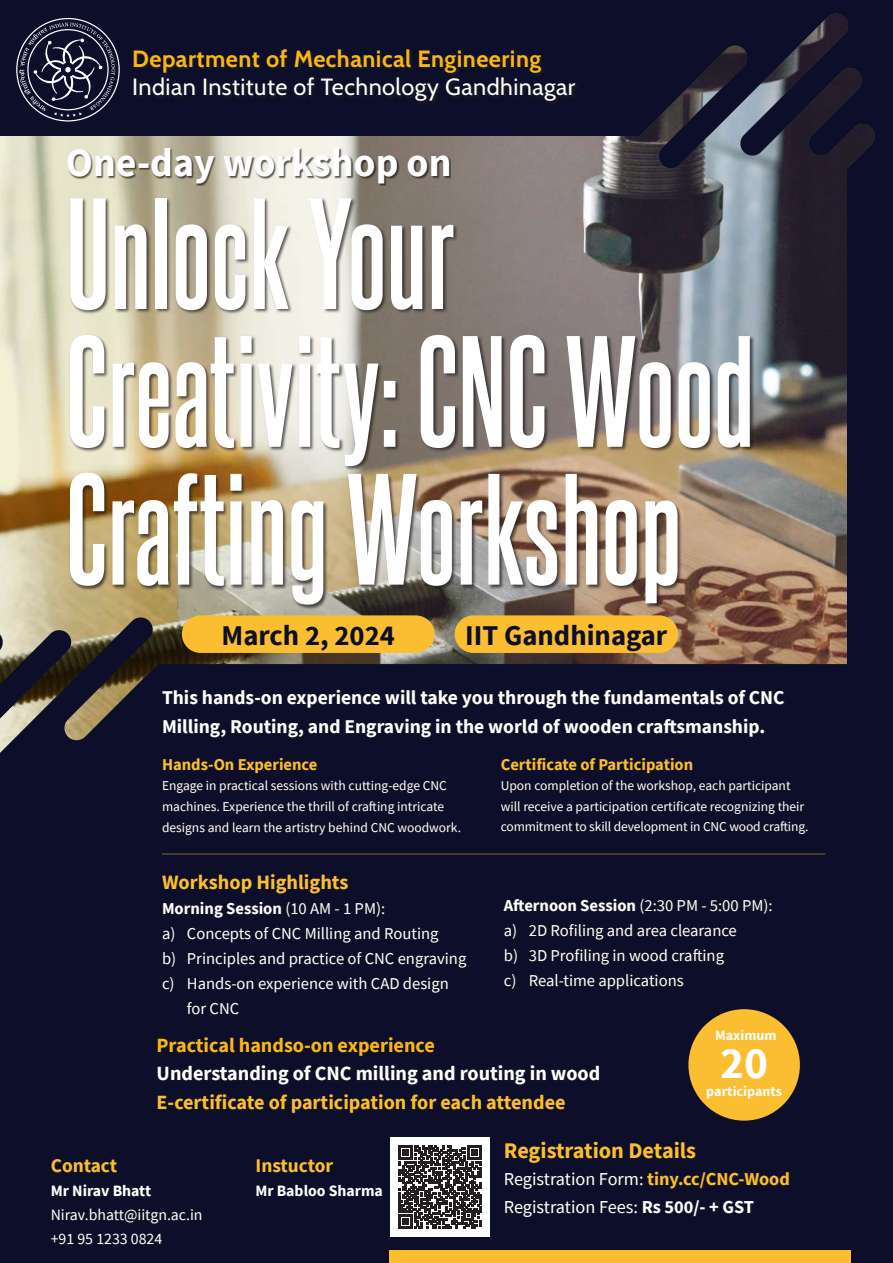
<style>
.page{position:relative;width:893px;height:1263px;background:#0d0e29}
.page>*{position:absolute;margin:0;border:0;box-sizing:border-box;transform-origin:0 0}
.t1{font:700 134.55px/137.9px "Steelfish Rg";color:#fff}
.t2{font:700 45.45px "Source Sans Pro";color:#fff}
.t3{font:700 39.9px "Source Sans Pro";color:#fff}
.t4{font:700 28.65px "Source Sans Pro";color:#0d0e29}
.t5{font:23.4px "Cabin";letter-spacing:.02em;color:#fff}
.t6{font:700 23.4px "Cabin";letter-spacing:.02em;color:#f9b716}
.t7{font:700 22.35px "Source Sans Pro";color:#fbbe31}
.t8{font:700 20.25px "Source Sans Pro";color:#fbbe31}
.t9{font:700 20.1px "Source Sans Pro";color:#fbbe31}
.t10{font:700 20.1px "Source Sans Pro";color:#fff}
.t11{font:700 20.1px "Source Sans Pro";color:#f9b716}
.t12{font:700 19.5px/28.5px "Source Sans Pro";color:#fff}
.t13{font:700 19.35px "Source Sans Pro";color:#fbbe31}
.t14{font:18.15px/27.6px "Source Sans Pro";color:#fff}
.t15{font:16.65px/25px "Source Sans Pro";color:#fff}
.t16{font:700 16.65px "Source Sans Pro";color:#fff}
.t17{font:700 16.5px "Source Sans Pro";color:#fbbe31}
.t18{font:15.75px/23.9px "Source Sans Pro";color:#fff}
.t19{font:700 15.75px "Source Sans Pro";color:#fff}
.t20{font:700 14.1px "Source Sans Pro";color:#fff}
.t21{font:13.5px/21px "Source Sans Pro";color:#fff}
.s1{font-weight:400}
.s2{font-weight:700}
.s3{font-weight:700;color:#fbbe31}
</style>
<div class="page">
<img style="left:0;top:13px;width:875px;height:740px">
<div style="left:69px;top:198px;width:686px;height:412px;background:#231f20;opacity:.75"></div>
<div style="left:162px;top:690px;width:624px;height:48px;background:#231f20;opacity:.75"></div>
<div style="left:158px;top:1037px;width:442px;height:77px;background:#231f20;opacity:.75"></div>
<div style="left:506px;top:1141px;width:284px;height:76px;background:#231f20;opacity:.75"></div>
<div style="left:68px;top:148px;width:383px;height:38px;background:#231f20;opacity:.75"></div>
<div style="left:134px;top:49px;width:445px;height:56px;background:#0d0e28"></div>
<svg style="left:16px;top:18px;width:104px;height:104px"></svg>
<div style="left:390px;top:1251px;width:461px;height:12px;background:#fbbe31"></div>
<hr style="left:162px;top:854px;width:663px;height:1px;background:#fbbe31">
<div style="left:182px;top:615px;width:253px;height:38px;background:#fbbe31;border-radius:19px"></div>
<div style="left:455px;top:615px;width:223px;height:38px;background:#fbbe31;border-radius:19px"></div>
<div style="left:390px;top:1137px;width:100px;height:100px;background:#fff"></div>
<svg style="left:398px;top:1145px;width:84px;height:84px"></svg>
<div style="left:688px;top:1009px;width:112px;height:112px;background:#fbbe31;border-radius:50%"></div>
<h3 class="t6" style="left:132px;top:45px;width:410px">Department of Mechanical Engineering</h3>
<h3 class="t5" style="left:132px;top:73px;width:445px">Indian Institute of Technology Gandhinagar</h3>
<h3 class="t3" style="left:66px;top:136px;width:387px">One-day workshop on</h3>
<h1 class="t1" style="left:66px;top:181px;width:690px">Unlock Your<br>Creativity: CNC Wood<br>Crafting Workshop</h1>
<h3 class="t4" style="left:222px;top:616px;width:175px">March 2, 2024</h3>
<h3 class="t4" style="left:465px;top:616px;width:204px">IIT Gandhinagar</h3>
<h3 class="t12" style="left:162px;top:683px;width:624px">This hands-on experience will take you through the fundamentals of CNC<br>Milling, Routing, and Engraving in the world of wooden craftsmanship.</h3>
<p class="t17" style="left:162px;top:753px;width:157px">Hands-On Experience</p>
<p class="t21" style="left:162px;top:775px;width:301px">Engage in practical sessions with cutting-edge CNC machines. Experience the thrill of crafting intricate designs and learn the artistry behind CNC woodwork.</p>
<p class="t17" style="left:501px;top:753px;width:194px">Certificate of Participation</p>
<p class="t21" style="left:501px;top:775px;width:309px;line-height:20.4px">Upon completion of the workshop, each participant will receive a participation certificate recognizing their commitment to skill development in CNC wood crafting.</p>
<h3 class="t8" style="left:162px;top:868px;width:188px">Workshop Highlights</h3>
<p class="t16" style="left:162px;top:897px;width:225px">Morning Session <span class="s1">(10 AM - 1 PM):</span></p>
<p class="t15" style="left:162px;top:921px;width:278px">a) Concepts of CNC Milling and Routing</p>
<p class="t15" style="left:162px;top:946px;width:306px">b) Principles and practice of CNC engraving</p>
<p class="t15" style="left:162px;top:971px;width:288px">c) Hands-on experience with CAD design</p>
<p class="t15" style="left:187px;top:996px;width:54px">for CNC</p>
<p class="t15" style="left:504px;top:893px;width:270px"><span class="s2">Afternoon Session</span> (2:30 PM - 5:00 PM): a) 2D Rofiling and area clearance<br>b) 3D Profiling in wood crafting<br>c) Real-time applications</p>
<h3 class="t11" style="left:157px;top:1031px;width:280px">Practical handso-on experience</h3>
<h3 class="t10" style="left:157px;top:1060px;width:445px">Understanding of CNC milling and routing in wood</h3>
<h3 class="t9" style="left:157px;top:1089px;width:410px">E-certificate of participation for each attendee</h3>
<p class="t20" style="left:715px;top:1025px;width:63px">Maximum</p>
<h2 class="t2" style="left:720px;top:1032px;width:49px">20</h2>
<p class="t20" style="left:706px;top:1082px;width:77px">participants</p>
<h3 class="t13" style="left:51px;top:1153px;width:68px">Contact</h3>
<p class="t19" style="left:51px;top:1180px;width:102px">Mr Nirav Bhatt</p>
<p class="t18" style="left:51px;top:1203px;width:153px">Nirav.bhatt@iitgn.ac.in +91 95 1233 0824</p>
<h3 class="t13" style="left:256px;top:1153px;width:79px">Instuctor</h3>
<p class="t19" style="left:256px;top:1180px;width:129px">Mr Babloo Sharma</p>
<h3 class="t7" style="left:504px;top:1135px;width:194px">Registration Details</h3>
<h3 class="t14" style="left:504px;top:1165px;width:287px">Registration Form: <span class="s3">tiny.cc/CNC-Wood<br></span>Registration Fees: <span class="s2">Rs 500/- + GST</span></h3>
</div>
